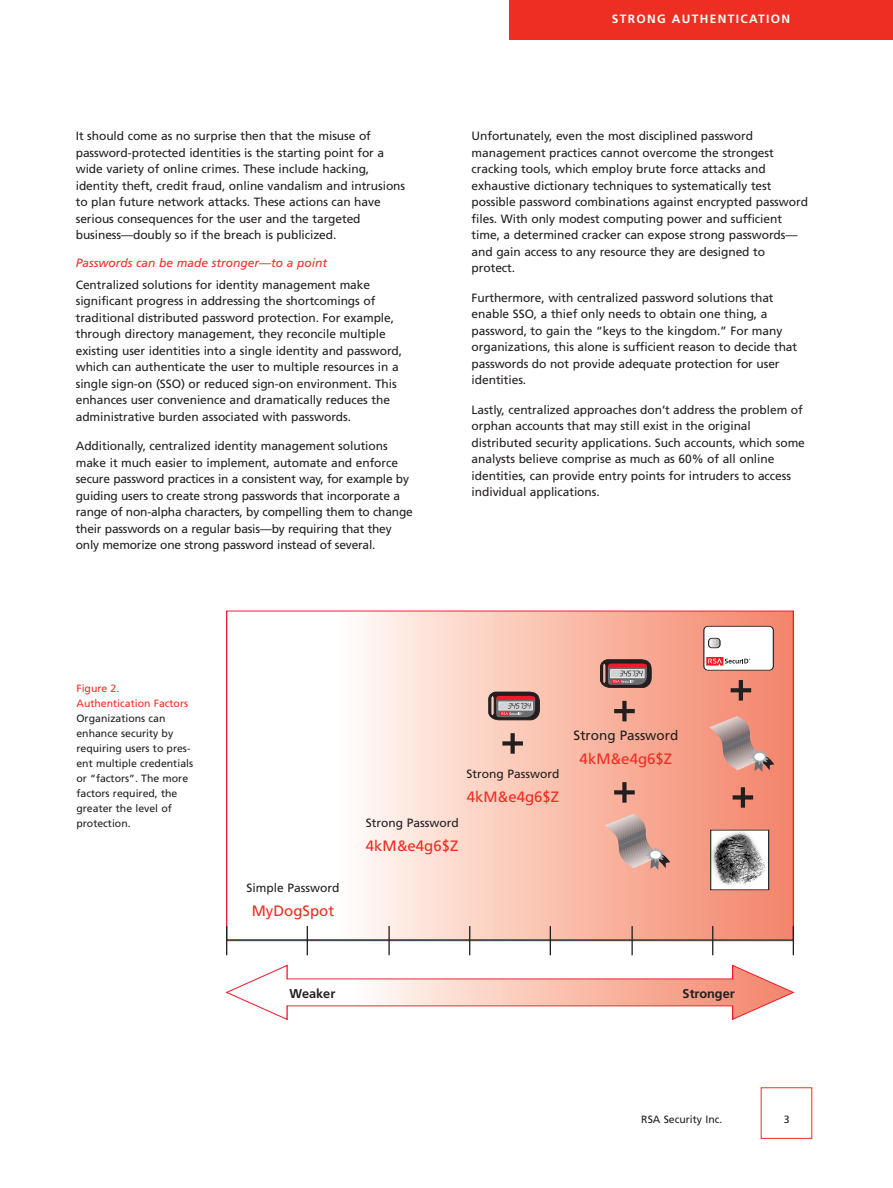
<style>
.page{position:relative;width:893px;height:1188px;background:#fff}
.page>*{position:absolute;margin:0;border:0;box-sizing:border-box;transform-origin:0 0}
.t1{font:15px "Frutiger";color:#ee2e22}
.t2{font:13.5px "Frutiger";color:#231f20}
.t3{font:700 12.75px "Frutiger";color:#231f20}
.t4{font:12px/16.5px "Frutiger";letter-spacing:-.005em;color:#231f20}
.t5{font:italic 12px "Frutiger";color:#ee2e22}
.t6{font:700 12px "Frutiger";letter-spacing:.11em;color:#fff}
.t7{font:10.5px/15px "Frutiger";color:#231f20}
.t8{font:10.5px/15px "Frutiger";color:#ee2e22}
</style>
<div class="page">
<div style="left:510px;top:0;width:383px;height:40px;background:#ee2e22"></div>
<img style="left:363px;top:612px;width:429px;height:326px">
<hr style="left:227px;top:940px;width:566px;height:1px;background:#231f20">
<svg style="left:226px;top:926px;width:1px;height:29px"></svg>
<svg style="left:307px;top:926px;width:1px;height:29px"></svg>
<svg style="left:389px;top:926px;width:1px;height:29px"></svg>
<svg style="left:469px;top:926px;width:1px;height:29px"></svg>
<svg style="left:550px;top:926px;width:1px;height:29px"></svg>
<svg style="left:632px;top:926px;width:1px;height:29px"></svg>
<svg style="left:712px;top:926px;width:1px;height:29px"></svg>
<svg style="left:793px;top:926px;width:1px;height:29px"></svg>
<svg style="left:225px;top:964px;width:570px;height:57px"></svg>
<svg style="left:600px;top:660px;width:51px;height:28px"></svg>
<svg style="left:614px;top:701px;width:21px;height:20px"></svg>
<svg style="left:614px;top:782px;width:21px;height:21px"></svg>
<svg style="left:731px;top:680px;width:20px;height:21px"></svg>
<img style="left:712px;top:832px;width:55px;height:56px">
<div style="left:710px;top:830px;width:59px;height:60px;border:1px solid #231f20"></div>
<svg style="left:733px;top:787px;width:20px;height:21px"></svg>
<svg style="left:489px;top:692px;width:50px;height:28px"></svg>
<svg style="left:502px;top:733px;width:21px;height:21px"></svg>
<svg style="left:605px;top:814px;width:65px;height:56px;background:#cea094"></svg>
<div style="left:650px;top:851px;width:11px;height:8px;background:#fff;border-radius:50%"></div>
<div style="left:704px;top:626px;width:69px;height:44px;background:#fff;border-radius:4px"></div>
<div style="left:704px;top:626px;width:69px;height:44px;border:1px solid #231f20;border-radius:4px"></div>
<svg style="left:709px;top:638px;width:11px;height:10px"></svg>
<div style="left:708px;top:638px;width:12px;height:10px;border:1px solid #231f20;border-radius:3px"></div>
<svg style="left:706px;top:657px;width:44px;height:9px"></svg>
<svg style="left:709px;top:716px;width:65px;height:56px;background:#cc9084"></svg>
<div style="left:754px;top:753px;width:11px;height:8px;background:#fff;border-radius:50%"></div>
<p class="t4" style="left:76px;top:129px;width:331px">It should come as no surprise then that the misuse of password-protected identities is the starting point for a wide variety of online crimes. These include hacking, identity theft, credit fraud, online vandalism and intrusions to plan future network attacks. These actions can have serious consequences for the user and the targeted business—doubly so if the breach is publicized.</p>
<p class="t5" style="left:76px;top:258px;width:253px">Passwords can be made stronger—to a point</p>
<p class="t4" style="left:76px;top:277px;width:328px">Centralized solutions for identity management make significant progress in addressing the shortcomings of traditional distributed password protection. For example, through directory management, they reconcile multiple existing user identities into a single identity and password, which can authenticate the user to multiple resources in a single sign-on (SSO) or reduced sign-on environment. This enhances user convenience and dramatically reduces the administrative burden associated with passwords.</p>
<p class="t4" style="left:76px;top:439px;width:339px">Additionally, centralized identity management solutions make it much easier to implement, automate and enforce secure password practices in a consistent way, for example by guiding users to create strong passwords that incorporate a range of non-alpha characters, by compelling them to change their passwords on a regular basis—by requiring that they only memorize one strong password instead of several.</p>
<p class="t6" style="left:612px;top:14px;width:180px">STRONG AUTHENTICATION</p>
<p class="t4" style="left:472px;top:129px;width:338px">Unfortunately, even the most disciplined password management practices cannot overcome the strongest cracking tools, which employ brute force attacks and exhaustive dictionary techniques to systematically test possible password combinations against encrypted password files. With only modest computing power and sufficient time, a determined cracker can expose strong passwords— and gain access to any resource they are designed to protect.</p>
<p class="t4" style="left:472px;top:290px;width:327px">Furthermore, with centralized password solutions that enable SSO, a thief only needs to obtain one thing, a password, to gain the “keys to the kingdom.” For many organizations, this alone is sufficient reason to decide that passwords do not provide adequate protection for user identities.</p>
<p class="t4" style="left:472px;top:402px;width:335px">Lastly, centralized approaches don’t address the problem of orphan accounts that may still exist in the original distributed security applications. Such accounts, which some analysts believe comprise as much as 60% of all online identities, can provide entry points for intruders to access individual applications.</p>
<p class="t8" style="left:76px;top:682px;width:113px">Figure 2.<br>Authentication Factors</p>
<p class="t7" style="left:76px;top:712px;width:118px">Organizations can enhance security by requiring users to pres&shy;ent multiple credentials or “factors”. The more factors required, the greater the level of protection.</p>
<p class="t4" style="left:247px;top:880px;width:95px">Simple Password</p>
<p class="t1" style="left:252px;top:904px;width:84px">MyDogSpot</p>
<p class="t4" style="left:366px;top:815px;width:94px">Strong Password</p>
<p class="t1" style="left:366px;top:839px;width:94px">4kM&amp;e4g6$Z</p>
<p class="t4" style="left:466px;top:767px;width:95px">Strong Password</p>
<p class="t1" style="left:467px;top:791px;width:94px">4kM&amp;e4g6$Z</p>
<p class="t2" style="left:574px;top:729px;width:106px">Strong Password</p>
<p class="t1" style="left:580px;top:752px;width:94px">4kM&amp;e4g6$Z</p>
<p class="t3" style="left:290px;top:988px;width:47px">Weaker</p>
<p class="t3" style="left:683px;top:988px;width:54px">Stronger</p>
<p class="t7" style="left:641px;top:1113px;width:83px">RSA Security Inc.</p>
<p class="t7" style="left:784px;top:1113px;width:7px">3</p>
</div>
